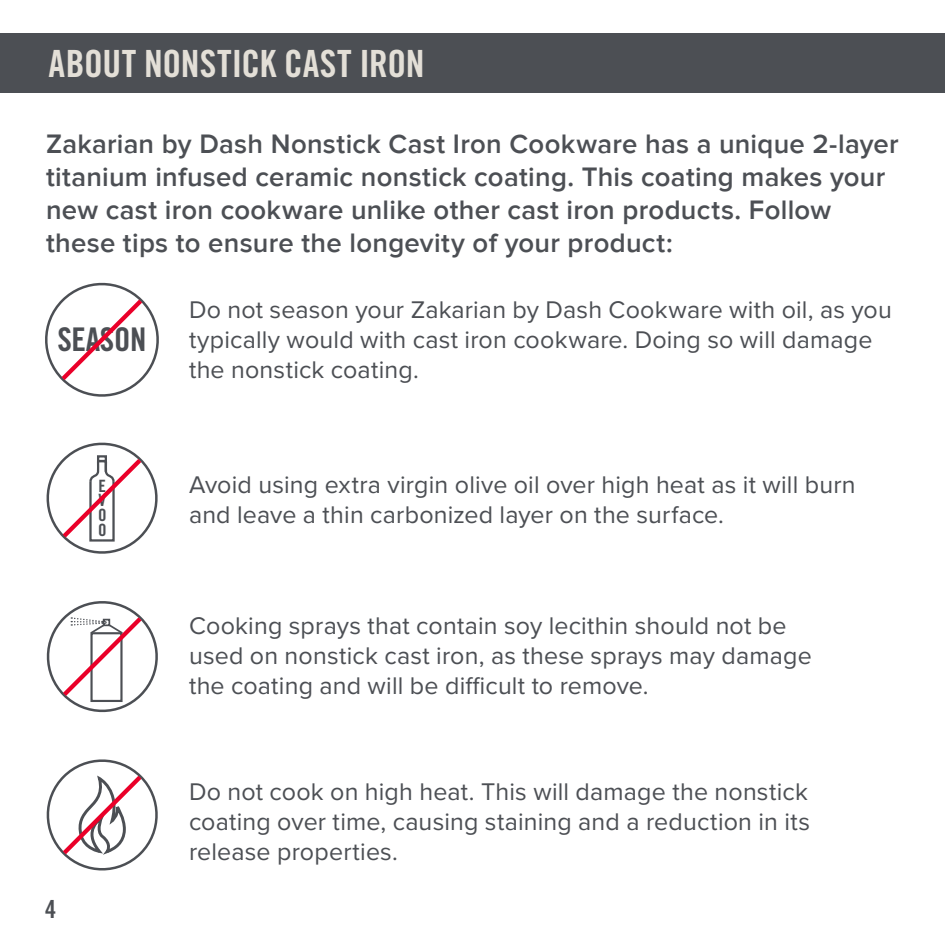
<style>
.page{position:relative;width:945px;height:945px;background:#fff}
.page>*{position:absolute;margin:0;border:0;box-sizing:border-box;transform-origin:0 0}
.t1{font:37.5px "Trade Gothic LT Std Bd Cn 20";letter-spacing:-.005em;color:#e3dfd7}
.t2{font:32.75px "Trade Gothic LT Std Bd Cn 20";letter-spacing:-.01em;color:#4c4f54}
.t3{font:600 27.5px/33px "Proxima Nova";letter-spacing:.01em;color:#4c4f54}
.t4{font:25px/30px "Proxima Nova";letter-spacing:.005em;color:#4c4f54}
.t5{font:25px "Trade Gothic LT Std Bd Cn 20";color:#4c4f54}
.t6{font:17px/14.8px "Trade Gothic LT Std Bd Cn 20";color:#4c4f54;text-align:justify}
</style>
<div class="page">
<div style="left:0;top:34px;width:945px;height:59px;background:#4c4f54"></div>
<svg style="left:45px;top:282px;width:114px;height:115px"></svg>
<svg style="left:46px;top:442px;width:112px;height:112px"></svg>
<svg style="left:46px;top:759px;width:112px;height:112px"></svg>
<svg style="left:46px;top:601px;width:112px;height:112px"></svg>
<h1 class="t1" style="left:49px;top:40px;width:378px">ABOUT NONSTICK CAST IRON</h1>
<p class="t3" style="left:46px;top:128px;width:854px">Zakarian by Dash Nonstick Cast Iron Cookware has a unique 2-layer titanium infused ceramic nonstick coating. This coating makes your new cast iron cookware unlike other cast iron products. Follow these tips to ensure the longevity of your product:</p>
<h2 class="t2" style="left:57px;top:319px;width:90px">SEASON</h2>
<p class="t6" style="left:98px;top:478px;width:10px">E V O O</p>
<p class="t5" style="left:45px;top:894px;width:13px">4</p>
<p class="t4" style="left:189px;top:293px;width:704px">Do not season your Zakarian by Dash Cookware with oil, as you typically would with cast iron cookware. Doing so will damage the nonstick coating.</p>
<p class="t4" style="left:189px;top:468px;width:668px">Avoid using extra virgin olive oil over high heat as it will burn and leave a thin carbonized layer on the surface.</p>
<p class="t4" style="left:189px;top:610px;width:624px">Cooking sprays that contain soy lecithin should not be used on nonstick cast iron, as these sprays may damage the coating and will be difficult to remove.</p>
<p class="t4" style="left:189px;top:775px;width:623px;text-align:justify">Do not cook on high heat. This will damage the nonstick coating over time, causing staining and a reduction in its release properties.</p>
</div>
